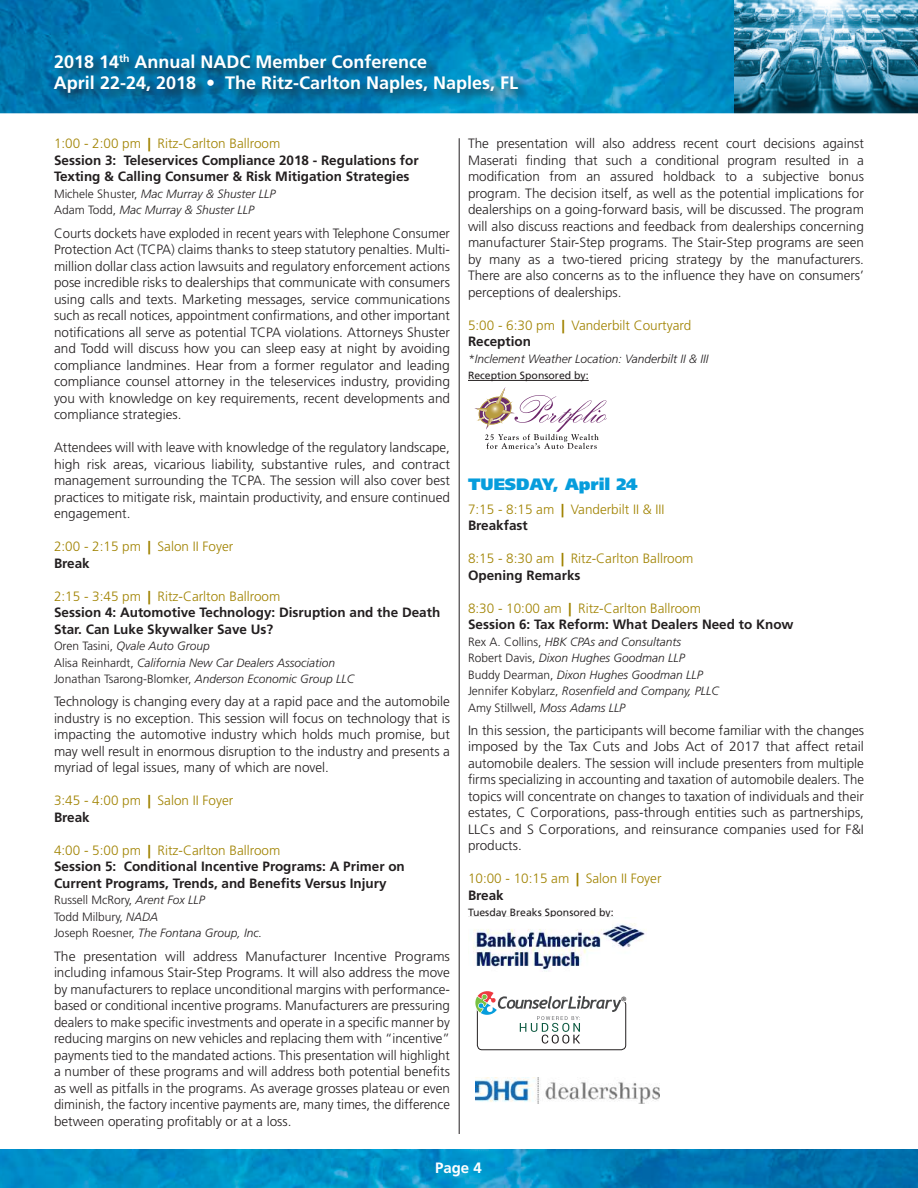
<style>
.page{position:relative;width:918px;height:1188px;background:#fff}
.page>*{position:absolute;margin:0;border:0;box-sizing:border-box;transform-origin:0 0}
.t1{font:700 18px/21px "Frutiger";color:#fff}
.t2{font:900 16.5px "Frutiger";color:#069ddc}
.t3{font:700 15px "Frutiger";color:#fff}
.t4{font:300 13.5px/16.5px "Frutiger";color:#231f20;text-align:justify}
.t5{font:700 13.5px/16.5px "Frutiger";color:#231f20}
.t6{font:300 13.5px/16.5px "Frutiger";color:#a18302}
.t7{font:12.15px "Calibri";color:#231f20}
.t8{font:italic 300 12px/16.5px "Frutiger";color:#231f20}
.t9{font:300 12px/16.5px "Frutiger";color:#231f20}
.t10{font:10.5px "Frutiger";color:#231f20}
.s1{font-weight:300;color:#a18302}
.s2{font-weight:900;color:#a18302}
.s3{font-style:normal}
.s4{font-weight:900}
.s5{font-weight:700;color:#231f20}
.s6{font-style:italic}
</style>
<div class="page">
<img style="left:0;top:0;width:734px;height:113px">
<div style="left:54px;top:53px;width:479px;height:53px;background:#231f20;opacity:.75"></div>
<img style="left:734px;top:0;width:184px;height:113px">
<img style="left:0;top:1149px;width:918px;height:39px">
<hr style="left:459px;top:138px;width:1px;height:996px;background:#231f20">
<hr style="left:468px;top:380px;width:121px;height:1px;background:#231f20">
<hr style="left:468px;top:917px;width:146px;height:1px;background:#231f20">
<svg style="left:475px;top:387px;width:132px;height:62px"></svg>
<img style="left:473px;top:923px;width:172px;height:49px">
<div style="left:477px;top:1000px;width:149px;height:50px;border:1px solid #231f20;border-radius:5px"></div>
<div style="left:468px;top:989px;width:164px;height:13px;background:#fff"></div>
<svg style="left:475px;top:991px;width:147px;height:53px"></svg>
<img style="left:475px;top:1078px;width:185px;height:26px">
<h1 class="t1" style="left:54px;top:51px;width:466px">2018 14<sup>th</sup> Annual NADC Member Conference<br>April 22-24, 2018 • The Ritz-Carlton Naples, Naples, FL</h1>
<p class="t5" style="left:54px;top:135px;width:366px"><span class="s1">1:00 - 2:00 pm</span> <span class="s2">|</span> <span class="s1">Ritz-Carlton Ballroom<br></span>Session 3: Teleservices Compliance 2018 - Regulations for<br>Texting &amp; Calling Consumer &amp; Risk Mitigation Strategies</p>
<p class="t8" style="left:54px;top:186px;width:223px"><span class="s3">Michele Shuster,</span> Mac Murray &amp; Shuster LLP<br><span class="s3">Adam Todd,</span> Mac Murray &amp; Shuster LLP</p>
<p class="t4" style="left:54px;top:225px;width:398px">Courts dockets have exploded in recent years with Telephone Consumer Protection Act (TCPA) claims thanks to steep statutory penalties. Multi&shy;million dollar class action lawsuits and regulatory enforcement actions pose incredible risks to dealerships that communicate with consumers using calls and texts. Marketing messages, service communications such as recall notices, appointment confirmations, and other important notifications all serve as potential TCPA violations. Attorneys Shuster and Todd will discuss how you can sleep easy at night by avoiding compliance landmines. Hear from a former regulator and leading compliance counsel attorney in the teleservices industry, providing you with knowledge on key requirements, recent developments and compliance strategies.</p>
<p class="t4" style="left:54px;top:439px;width:398px">Attendees will with leave with knowledge of the regulatory landscape, high risk areas, vicarious liability, substantive rules, and contract management surrounding the TCPA. The session will also cover best practices to mitigate risk, maintain productivity, and ensure continued engagement.</p>
<p class="t6" style="left:54px;top:538px;width:181px">2:00 - 2:15 pm <span class="s4">|</span> Salon II Foyer<br><span class="s5">Break</span></p>
<p class="t5" style="left:54px;top:588px;width:388px"><span class="s1">2:15 - 3:45 pm</span> <span class="s2">|</span> <span class="s1">Ritz-Carlton Ballroom<br></span>Session 4: Automotive Technology: Disruption and the Death<br>Star. Can Luke Skywalker Save Us?</p>
<p class="t8" style="left:54px;top:638px;width:302px"><span class="s3">Oren Tasini,</span> Qvale Auto Group<br><span class="s3">Alisa Reinhardt,</span> California New Car Dealers Association<br><span class="s3">Jonathan Tsarong-Blomker,</span> Anderson Economic Group LLC</p>
<p class="t4" style="left:54px;top:694px;width:398px">Technology is changing every day at a rapid pace and the automobile industry is no exception. This session will focus on technology that is impacting the automotive industry which holds much promise, but may well result in enormous disruption to the industry and presents a myriad of legal issues, many of which are novel.</p>
<p class="t6" style="left:54px;top:793px;width:181px">3:45 - 4:00 pm <span class="s4">|</span> Salon II Foyer<br><span class="s5">Break</span></p>
<p class="t5" style="left:54px;top:842px;width:352px"><span class="s1">4:00 - 5:00 pm</span> <span class="s2">|</span> <span class="s1">Ritz-Carlton Ballroom<br></span>Session 5: Conditional Incentive Programs: A Primer on<br>Current Programs, Trends, and Benefits Versus Injury</p>
<p class="t9" style="left:54px;top:892px;width:210px">Russell McRory, <span class="s6">Arent Fox LLP<br></span>Todd Milbury, <span class="s6">NADA<br></span>Joseph Roesner, <span class="s6">The Fontana Group, Inc.</span></p>
<p class="t4" style="left:54px;top:948px;width:398px">The presentation will address Manufacturer Incentive Programs including infamous Stair-Step Programs. It will also address the move by manufacturers to replace unconditional margins with performance&shy;based or conditional incentive programs. Manufacturers are pressuring dealers to make specific investments and operate in a specific manner by reducing margins on new vehicles and replacing them with “incentive” payments tied to the mandated actions. This presentation will highlight a number of these programs and will address both potential benefits as well as pitfalls in the programs. As average grosses plateau or even diminish, the factory incentive payments are, many times, the difference between operating profitably or at a loss.</p>
<p class="t4" style="left:468px;top:136px;width:398px">The presentation will also address recent court decisions against Maserati finding that such a conditional program resulted in a modification from an assured holdback to a subjective bonus program. The decision itself, as well as the potential implications for dealerships on a going-forward basis, will be discussed. The program will also discuss reactions and feedback from dealerships concerning manufacturer Stair-Step programs. The Stair-Step programs are seen by many as a two-tiered pricing strategy by the manufacturers.<br>There are also concerns as to the influence they have on consumers’ perceptions of dealerships.</p>
<p class="t6" style="left:468px;top:317px;width:225px">5:00 - 6:30 pm <span class="s4">|</span> Vanderbilt Courtyard<br><span class="s5">Reception</span></p>
<p class="t8" style="left:468px;top:351px;width:242px">*Inclement Weather Location: Vanderbilt II &amp; III</p>
<p class="t10" style="left:468px;top:370px;width:122px">Reception Sponsored by:</p>
<p class="t2" style="left:468px;top:475px;width:171px">TUESDAY, April 24</p>
<p class="t6" style="left:468px;top:501px;width:198px">7:15 - 8:15 am <span class="s4">|</span> Vanderbilt II &amp; III<br><span class="s5">Breakfast</span></p>
<p class="t6" style="left:468px;top:550px;width:227px">8:15 - 8:30 am <span class="s4">|</span> Ritz-Carlton Ballroom<br><span class="s5">Opening Remarks</span></p>
<p class="t5" style="left:468px;top:600px;width:327px"><span class="s1">8:30 - 10:00 am</span> <span class="s2">|</span> <span class="s1">Ritz-Carlton Ballroom<br></span>Session 6: Tax Reform: What Dealers Need to Know</p>
<p class="t8" style="left:468px;top:633px;width:252px"><span class="s3">Rex A. Collins,</span> HBK CPAs and Consultants<br><span class="s3">Robert Davis,</span> Dixon Hughes Goodman LLP <span class="s3">Buddy Dearman,</span> Dixon Hughes Goodman LLP <span class="s3">Jennifer Kobylarz,</span> Rosenfield and Company, PLLC <span class="s3">Amy Stillwell,</span> Moss Adams LLP</p>
<p class="t4" style="left:468px;top:722px;width:398px">In this session, the participants will become familiar with the changes imposed by the Tax Cuts and Jobs Act of 2017 that affect retail automobile dealers. The session will include presenters from multiple firms specializing in accounting and taxation of automobile dealers. The topics will concentrate on changes to taxation of individuals and their estates, C Corporations, pass-through entities such as partnerships, LLCs and S Corporations, and reinsurance companies used for F&amp;I products.</p>
<p class="t6" style="left:468px;top:871px;width:195px">10:00 - 10:15 am <span class="s4">|</span> Salon II Foyer<br><span class="s5">Break</span></p>
<p class="t10" style="left:468px;top:907px;width:147px">Tuesday Breaks Sponsored by:</p>
<p class="t7" style="left:621px;top:993px;width:8px">®</p>
<p class="t3" style="left:435px;top:1159px;width:48px">Page 4</p>
</div>
